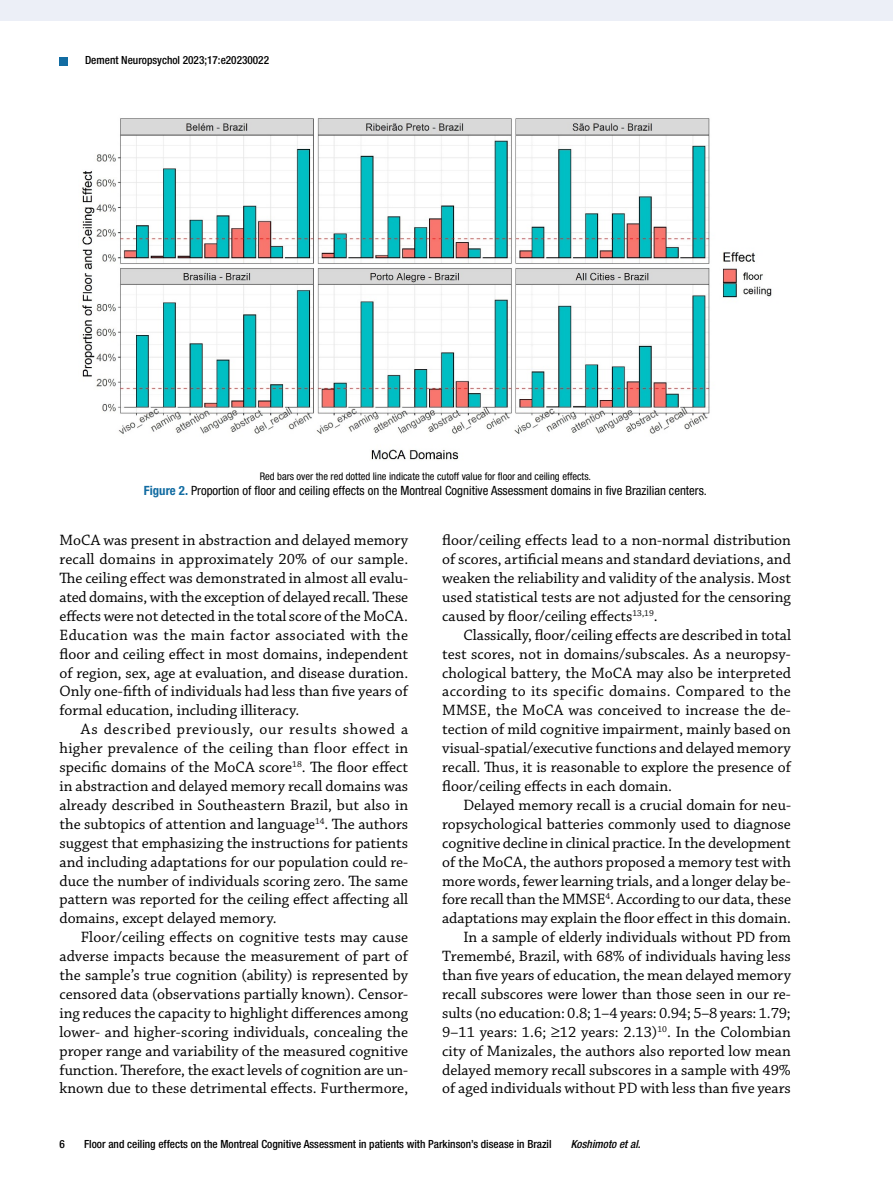
<style>
.page{position:relative;width:893px;height:1191px;background:#fff}
.page>*{position:absolute;margin:0;border:0;box-sizing:border-box;transform-origin:0 0}
.t1{font:15.75px/18.9px "Chaparral Pro";color:#000;text-align:justify}
.t2{font:condensed 12.75px "Helvetica Neue LT Std";color:#000}
.t3{font:500 condensed 11.25px "Helvetica Neue LT Std";color:#000}
.t4{font:italic 500 condensed 11.25px "Helvetica Neue LT Std";color:#000}
.t5{font:condensed 10.5px "Helvetica Neue LT Std";color:#000}
.s1{font-weight:700;color:#126ca2}
</style>
<div class="page">
<div style="left:0;top:0;width:893px;height:21px;background:#eceff7"></div>
<div style="left:60px;top:57px;width:8px;height:8px;background:#126ca2"></div>
<img style="left:81px;top:118px;width:691px;height:342px">
<p class="t3" style="left:85px;top:54px;width:186px">Dement Neuropsychol 2023;17:e20230022</p>
<p class="t5" style="left:260px;top:470px;width:333px">Red bars over the red dotted line indicate the cutoff value for floor and ceiling effects.</p>
<p class="t2" style="left:144px;top:483px;width:564px"><span class="s1">Figure 2.</span> Proportion of floor and ceiling effects on the Montreal Cognitive Assessment domains in five Brazilian centers.</p>
<p class="t1" style="left:60px;top:531px;width:350px">MoCA was present in abstraction and delayed memory recall domains in approximately 20% of our sample.<br>The ceiling effect was demonstrated in almost all evalu&shy;ated domains, with the exception of delayed recall. These effects were not detected in the total score of the MoCA.<br>Education was the main factor associated with the floor and ceiling effect in most domains, independent of region, sex, age at evaluation, and disease duration.<br>Only one-fifth of individuals had less than five years of formal education, including illiteracy.</p>
<p class="t1" style="left:60px;top:720px;width:350px;text-indent:21px">As described previously, our results showed a higher prevalence of the ceiling than floor effect in specific domains of the MoCA score<sup>18</sup>. The floor effect in abstraction and delayed memory recall domains was already described in Southeastern Brazil, but also in the subtopics of attention and language<sup>14</sup>. The authors suggest that emphasizing the instructions for patients and including adaptations for our population could re&shy;duce the number of individuals scoring zero. The same pattern was reported for the ceiling effect affecting all domains, except delayed memory.</p>
<p class="t1" style="left:60px;top:928px;width:350px;text-indent:21px">Floor/ceiling effects on cognitive tests may cause adverse impacts because the measurement of part of the sample’s true cognition (ability) is represented by censored data (observations partially known). Censor&shy;ing reduces the capacity to highlight differences among lower- and higher-scoring individuals, concealing the proper range and variability of the measured cognitive function. Therefore, the exact levels of cognition are un&shy;known due to these detrimental effects. Furthermore,</p>
<p class="t1" style="left:442px;top:531px;width:350px">floor/ceiling effects lead to a non-normal distribution of scores, artificial means and standard deviations, and weaken the reliability and validity of the analysis. Most used statistical tests are not adjusted for the censoring caused by floor/ceiling effects<sup>13,19</sup>.</p>
<p class="t1" style="left:442px;top:626px;width:350px;text-indent:21px">Classically, floor/ceiling effects are described in total test scores, not in domains/subscales. As a neuropsy&shy;chological battery, the MoCA may also be interpreted according to its specific domains. Compared to the MMSE, the MoCA was conceived to increase the de&shy;tection of mild cognitive impairment, mainly based on visual-spatial/executive functions and delayed memory recall. Thus, it is reasonable to explore the presence of floor/ceiling effects in each domain.</p>
<p class="t1" style="left:442px;top:796px;width:350px;text-align:right">Delayed memory recall is a crucial domain for neu&shy;ropsychological batteries commonly used to diagnose cognitive decline in clinical practice. In the development of the MoCA, the authors proposed a memory test with more words, fewer learning trials, and a longer delay be&shy;fore recall than the MMSE<sup>4</sup>. According to our data, these adaptations may explain the floor effect in this domain.<br>In a sample of elderly individuals without PD from Tremembé, Brazil, with 68% of individuals having less than five years of education, the mean delayed memory recall subscores were lower than those seen in our re&shy;sults (no education: 0.8; 1–4 years: 0.94; 5–8 years: 1.79; 9–11 years: 1.6; ≥12 years: 2.13)<sup>10</sup>. In the Colombian city of Manizales, the authors also reported low mean delayed memory recall subscores in a sample with 49% of aged individuals without PD with less than five years</p>
<p class="t3" style="left:60px;top:1137px;width:7px">6</p>
<p class="t3" style="left:84px;top:1137px;width:469px">Floor and ceiling effects on the Montreal Cognitive Assessment in patients with Parkinson’s disease in Brazil</p>
<p class="t4" style="left:571px;top:1137px;width:71px">Koshimoto et al.</p>
</div>
